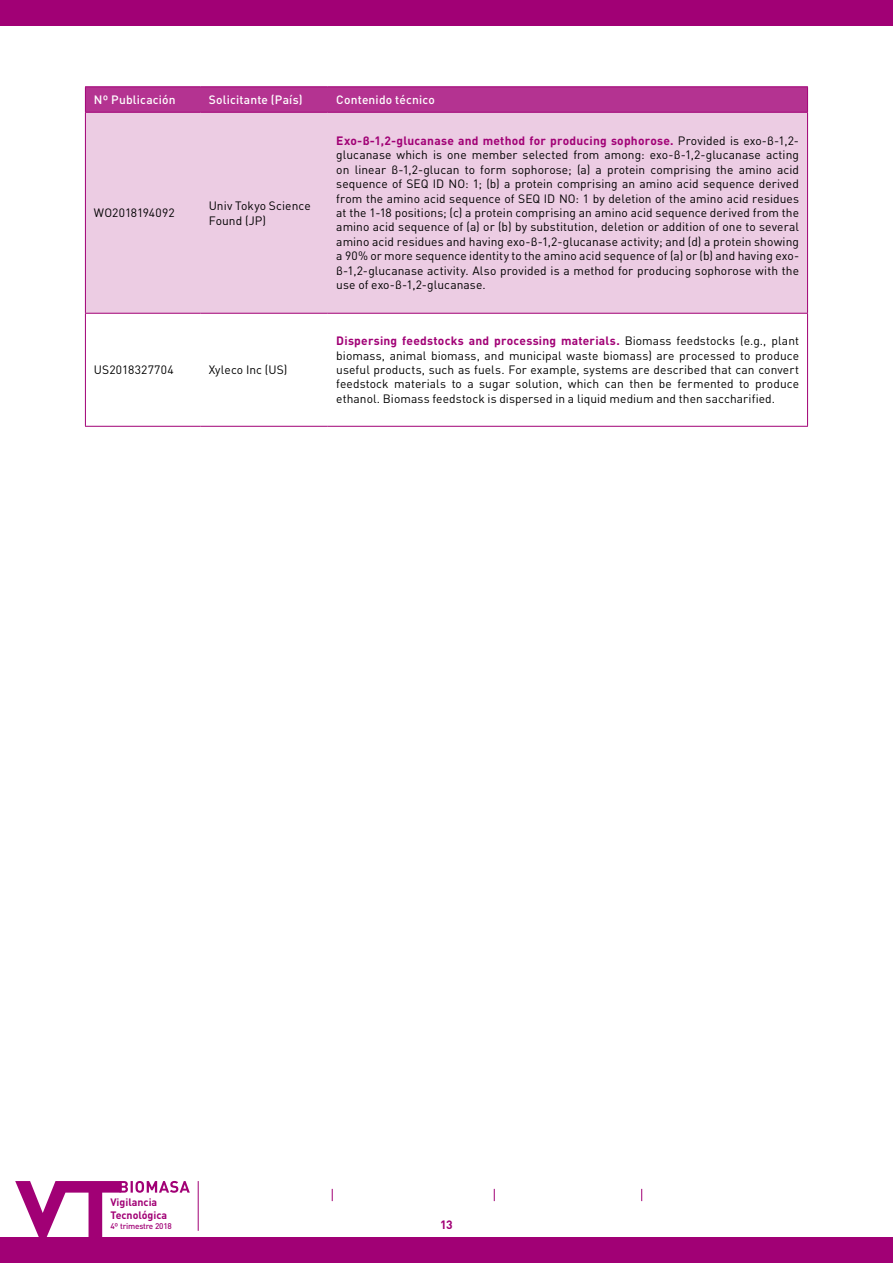
<style>
.page{position:relative;width:893px;height:1263px;background:#fff}
.page>*{position:absolute;margin:0;border:0;box-sizing:border-box;transform-origin:0 0}
.t1{font:12px/14.4px "DIN Pro";letter-spacing:.005em;color:#000;text-align:justify}
.t2{font:500 12px "DIN Pro";letter-spacing:.015em;color:#fff}
.t3{font:700 12px "DIN Pro";color:#a10075}
.t4{font:700 10.65px/12.8px "DIN Pro";color:#a10075}
.t5{font:500 8.1px "DIN Pro";letter-spacing:-.02em;color:#a10075}
.s1{font-weight:700;color:#a10075}
</style>
<div class="page">
<div style="left:0;top:1237px;width:893px;height:26px;background:#a10075"></div>
<hr style="left:198px;top:1181px;width:1px;height:50px;background:#a10075">
<div style="left:0;top:0;width:893px;height:26px;background:#a10075"></div>
<svg style="left:15px;top:1181px;width:175px;height:56px"></svg>
<svg style="left:494px;top:1189px;width:1px;height:12px"></svg>
<svg style="left:332px;top:1189px;width:1px;height:12px"></svg>
<svg style="left:641px;top:1189px;width:1px;height:12px"></svg>
<div style="left:86px;top:113px;width:721px;height:200px;background:#eccce3"></div>
<hr style="left:85px;top:86px;width:115px;height:1px;background:#a10075">
<hr style="left:85px;top:112px;width:115px;height:1px;background:#a10075">
<hr style="left:200px;top:86px;width:128px;height:1px;background:#a10075">
<hr style="left:200px;top:112px;width:128px;height:1px;background:#a10075">
<hr style="left:328px;top:86px;width:480px;height:1px;background:#a10075">
<svg style="left:85px;top:87px;width:723px;height:25px;background:#b33190"></svg>
<hr style="left:328px;top:112px;width:480px;height:1px;background:#a10075">
<hr style="left:85px;top:113px;width:1px;height:200px;background:#a10075">
<hr style="left:807px;top:113px;width:1px;height:200px;background:#a10075">
<hr style="left:85px;top:314px;width:1px;height:112px;background:#a10075">
<hr style="left:85px;top:313px;width:115px;height:1px;background:#a10075">
<hr style="left:200px;top:313px;width:128px;height:1px;background:#a10075">
<hr style="left:328px;top:313px;width:480px;height:1px;background:#a10075">
<hr style="left:807px;top:314px;width:1px;height:112px;background:#a10075">
<hr style="left:85px;top:426px;width:115px;height:1px;background:#a10075">
<hr style="left:200px;top:426px;width:128px;height:1px;background:#a10075">
<hr style="left:328px;top:426px;width:480px;height:1px;background:#a10075">
<p class="t2" style="left:94px;top:90px;width:83px">Nº Publicación</p>
<p class="t2" style="left:209px;top:90px;width:95px">Solicitante (País)</p>
<p class="t2" style="left:336px;top:90px;width:100px">Contenido técnico</p>
<p class="t1" style="left:94px;top:204px;width:82px">WO2018194092</p>
<p class="t1" style="left:209px;top:196px;width:104px;line-height:15px">Univ Tokyo Science<br>Found (JP)</p>
<p class="t1" style="left:94px;top:361px;width:81px">US2018327704</p>
<p class="t1" style="left:209px;top:361px;width:80px">Xyleco Inc (US)</p>
<p class="t1" style="left:336px;top:132px;width:464px"><span class="s1">Exo-β-1,2-glucanase and method for producing sophorose.</span> Provided is exo-β-1,2- glucanase which is one member selected from among: exo-β-1,2-glucanase acting on linear β-1,2-glucan to form sophorose; (a) a protein comprising the amino acid sequence of SEQ ID NO: 1; (b) a protein comprising an amino acid sequence derived from the amino acid sequence of SEQ ID NO: 1 by deletion of the amino acid residues at the 1-18 positions; (c) a protein comprising an amino acid sequence derived from the amino acid sequence of (a) or (b) by substitution, deletion or addition of one to several amino acid residues and having exo-β-1,2-glucanase activity; and (d) a protein showing a 90% or more sequence identity to the amino acid sequence of (a) or (b) and having exo&shy;β-1,2-glucanase activity. Also provided is a method for producing sophorose with the use of exo-β-1,2-glucanase.</p>
<p class="t1" style="left:336px;top:332px;width:464px"><span class="s1">Dispersing feedstocks and processing materials.</span> Biomass feedstocks (e.g., plant biomass, animal biomass, and municipal waste biomass) are processed to produce useful products, such as fuels. For example, systems are described that can convert feedstock materials to a sugar solution, which can then be fermented to produce ethanol. Biomass feedstock is dispersed in a liquid medium and then saccharified.</p>
<p class="t4" style="left:110px;top:1194px;width:58px">Vigilancia<br>Tecnológica</p>
<p class="t5" style="left:110px;top:1219px;width:63px">4º trimestre 2018</p>
<p class="t3" style="left:440px;top:1215px;width:14px">13</p>
</div>
